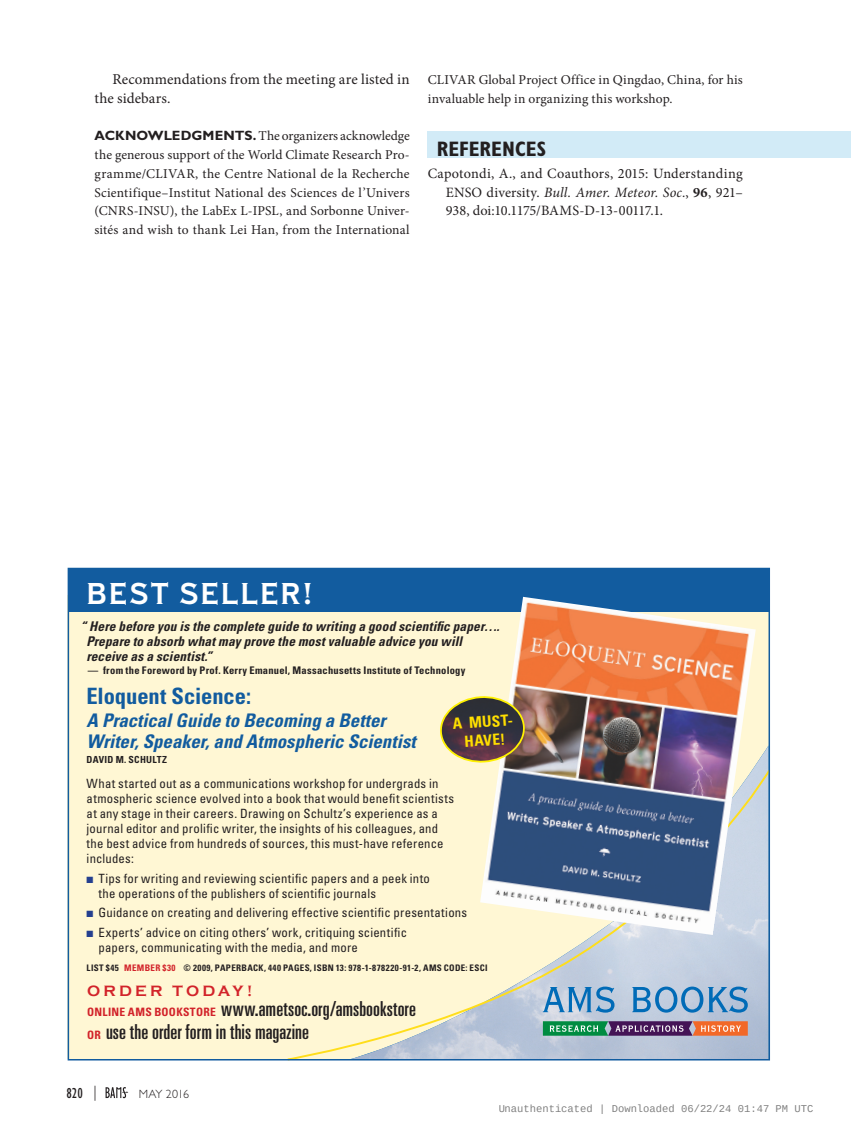
<style>
.page{position:relative;width:851px;height:1134px;background:#fff}
.page>*{position:absolute;margin:0;border:0;box-sizing:border-box;transform-origin:0 0}
.t1{font:700 31.5px "Copperplate Gothic Cond";letter-spacing:.07em;color:#fff}
.t2{font:700 condensed 22.5px "Univers LT Std";color:#125c9f}
.References_Title__R{font:700 condensed 21px "Gill Sans Std";letter-spacing:.005em;color:#231f20}
.t3{font:ultra-condensed 20.7px/22.5px "Univers LT Std";letter-spacing:.005em;color:#231f20}
.t4{font:italic 700 condensed 18.75px/21px "Univers LT Std";color:#125c9f}
.t5{font:700 condensed 15.45px/18.5px "Univers LT Std";color:#ffde00;text-align:center}
.t6{font:700 15.45px "Copperplate Gothic";letter-spacing:.205em;color:#d2232a}
.Body_Text{font:15px/18.8px "Minion Pro";letter-spacing:.005em;color:#231f20}
.t7{font:condensed 15px "Gill Sans Std";color:#231f20}
.References{font:14.25px/18.8px "Minion Pro";letter-spacing:.005em;color:#231f20;text-align:justify}
.Acknowledgments{font:13.5px/18.8px "Minion Pro";letter-spacing:.01em;color:#231f20;text-align:justify}
.t8{font:italic 700 condensed 13.35px/15px "Univers LT Std";letter-spacing:.01em;color:#231f20}
.t9{font:condensed 12.75px/15px "Univers LT Std";letter-spacing:.015em;color:#231f20}
.t10{font:300 12px "Gill Sans Std";letter-spacing:-.03em;color:#231f20}
.t11{font:700 condensed 10.5px "Univers LT Std";letter-spacing:.025em;color:#231f20}
.t12{font:10.5px "Liberation Mono";color:rgb(0 0 0/.5)}
.t13{font:700 condensed 9.75px "Univers LT Std";letter-spacing:.03em;color:#231f20}
.t14{font:700 condensed 9px "Univers LT Std";letter-spacing:.04em;color:#231f20}
.s1{font-family:"Gill Sans Std";font-weight:700}
.s2{font-style:italic}
.s3{font-weight:700}
.s4{color:#25408f}
.s5{color:#d2232a}
.s6{font-weight:700;font-stretch:condensed;font-size:11.55px;color:#d2232a}
.s7{font-weight:300;font-stretch:normal}
</style>
<div class="page">
<div style="left:428px;top:131px;width:422px;height:27px;background:#d2ebf7"></div>
<div style="left:68px;top:596px;width:700px;height:463px;background:#fff7d4"></div>
<svg style="left:291px;top:950px;width:476px;height:108px"></svg>
<div style="left:68px;top:569px;width:701px;height:43px;background:#125c9f"></div>
<svg style="left:523px;top:596px;width:246px;height:354px;fill:#cbd6e3"></svg>
<img style="left:480px;top:597px;width:275px;height:338px">
<svg style="left:480px;top:691px;width:55px;height:82px"></svg>
<svg style="left:440px;top:696px;width:85px;height:67px;background:#6c5d4f"></svg>
<svg style="left:105px;top:1087px;width:23px;height:11px"></svg>
<p class="Body_Text" style="left:94px;top:70px;width:316px;text-indent:18px">Recommendations from the meeting are listed in the sidebars.</p>
<p class="Acknowledgments" style="left:94px;top:127px;width:317px"><span class="s1">ACKNOWLEDGMENTS.</span> The organizers acknowledge the generous support of the World Climate Research Pro&shy;gramme/CLIVAR, the Centre National de la Recherche Scientifique–Institut National des Sciences de l’Univers (CNRS-INSU), the LabEx L-IPSL, and Sorbonne Univer&shy;sités and wish to thank Lei Han, from the International</p>
<p class="Acknowledgments" style="left:428px;top:70px;width:317px">CLIVAR Global Project Office in Qingdao, China, for his invaluable help in organizing this workshop.</p>
<p class="References_Title__R" style="left:436px;top:136px;width:111px">REFERENCES</p>
<p class="References" style="left:446px;top:164px;width:298px;text-indent:-18px">Capotondi, A., and Coauthors, 2015: Understanding ENSO diversity. <span class="s2">Bull. Amer. Meteor. Soc.</span>, <span class="s3">96</span>, 921– 938, doi:10.1175/BAMS-D-13-00117.1.</p>
<p class="t1" style="left:86px;top:576px;width:228px">BEST SELLER!</p>
<p class="t8" style="left:86px;top:619px;width:414px;text-indent:-6px">“ Here before you is the complete guide to writing a good scientific paper….<br>Prepare to absorb what may prove the most valuable advice you will receive as a scientist.”</p>
<p class="t11" style="left:88px;top:664px;width:379px">— from the Foreword by Prof. Kerry Emanuel, Massachusetts Institute of Technology</p>
<p class="t2" style="left:86px;top:682px;width:166px">Eloquent Science:</p>
<p class="t4" style="left:87px;top:710px;width:330px">A Practical Guide to Becoming a Better<br>Writer, Speaker, and Atmospheric Scientist</p>
<p class="t13" style="left:87px;top:754px;width:82px">DAVID M. SCHULTZ</p>
<p class="t5" style="left:452px;top:715px;width:64px;rotate:-4deg">A MUST-<br>HAVE!</p>
<p class="t9" style="left:87px;top:776px;width:369px">What started out as a communications workshop for undergrads in atmospheric science evolved into a book that would benefit scientists at any stage in their careers. Drawing on Schultz’s experience as a journal editor and prolific writer, the insights of his colleagues, and the best advice from hundreds of sources, this must-have reference includes:</p>
<p class="t9" style="left:99px;top:871px;width:333px;text-indent:-12px"><span class="s4">■</span> Tips for writing and reviewing scientific papers and a peek into the operations of the publishers of scientific journals</p>
<p class="t9" style="left:87px;top:905px;width:382px"><span class="s4">■</span> Guidance on creating and delivering effective scientific presentations</p>
<p class="t9" style="left:99px;top:925px;width:310px;text-indent:-12px"><span class="s4">■</span> Experts’ advice on citing others’ work, critiquing scientific papers, communicating with the media, and more</p>
<p class="t14" style="left:87px;top:962px;width:402px">LIST $45 <span class="s5">MEMBER $30</span> © 2009, PAPERBACK, 440 PAGES, ISBN 13: 978-1-878220-91-2, AMS CODE: ESCI</p>
<p class="t6" style="left:87px;top:982px;width:167px">ORDER TODAY!</p>
<p class="t3" style="left:87px;top:998px;width:330px"><span class="s6">ONLINE AMS BOOKSTORE</span> www.ametsoc.org/amsbookstore<br><span class="s6">OR</span> use the order form in this magazine</p>
<p class="t7" style="left:66px;top:1085px;width:32px">820 <span class="s7">|</span></p>
<p class="t10" style="left:139px;top:1087px;width:52px">MAY 2016</p>
<p class="t12" style="left:498px;top:1103px;width:316px">Unauthenticated | Downloaded 06/22/24 01:47 PM UTC</p>
</div>
